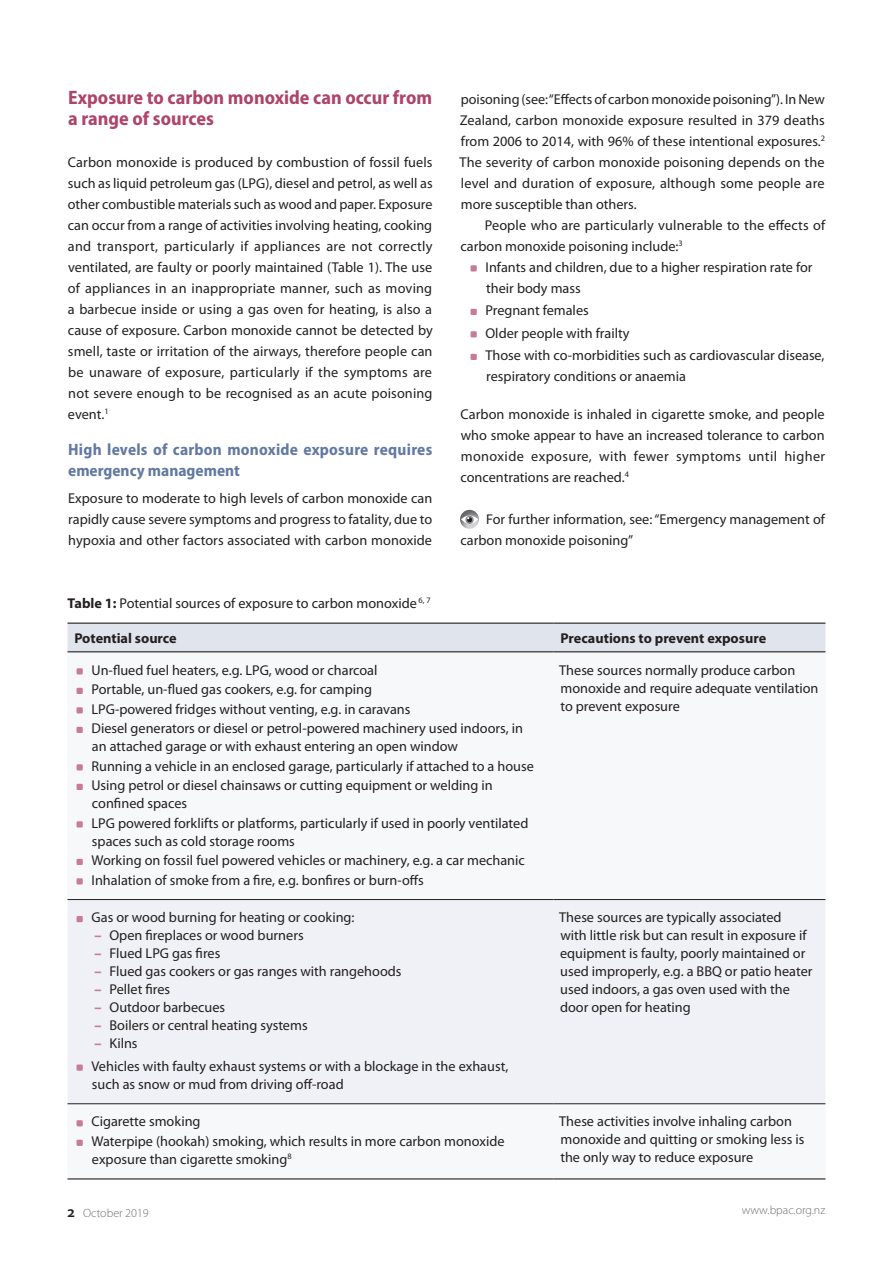
<style>
.page{position:relative;width:893px;height:1263px;background:#fff}
.page>*{position:absolute;margin:0;border:0;box-sizing:border-box;transform-origin:0 0}
.A_head{font:700 semi-condensed 19.5px/21px "Myriad Pro";color:#ae4468}
.B_head{font:700 semi-condensed 16.5px/21px "Myriad Pro";letter-spacing:.015em;color:#6379a2}
.Body{font:14.25px/21px "Myriad Pro";color:#231f20;text-align:justify}
.Bullet_List{font:14.25px/18px "Myriad Pro";color:#231f20}
.Body-First_Line_Inde{font:14.25px/21px "Myriad Pro";letter-spacing:.01em;color:#231f20}
.Body_Line_Space{font:14.25px/21px "Myriad Pro";color:#231f20}
.Body-2{font:700 14.25px "Myriad Pro";color:#231f20}
.t1{font:300 12px "Myriad Pro";color:#6c6d70}
.s1{font-weight:700}
.s2{font-weight:900;color:#c67c95}
.s3{font-weight:600;font-size:15.75px;color:#231f20}
</style>
<div class="page">
<svg style="left:470px;top:265px;width:7px;height:7px"></svg>
<svg style="left:470px;top:309px;width:7px;height:6px"></svg>
<svg style="left:470px;top:331px;width:7px;height:7px"></svg>
<svg style="left:470px;top:354px;width:7px;height:6px"></svg>
<div style="left:458px;top:508px;width:22px;height:22px;background:#231f20;opacity:.6"></div>
<svg style="left:461px;top:516px;width:17px;height:8px"></svg>
<svg style="left:465px;top:516px;width:9px;height:8px"></svg>
<svg style="left:467px;top:517px;width:5px;height:5px"></svg>
<div style="left:68px;top:624px;width:757px;height:27px;background:#e0e4ec"></div>
<div style="left:68px;top:900px;width:757px;height:203px;background:#eff1f6"></div>
<hr style="left:68px;top:899px;width:486px;height:1px;background:#231f20">
<hr style="left:554px;top:899px;width:271px;height:1px;background:#231f20">
<hr style="left:68px;top:1103px;width:486px;height:1px;background:#231f20">
<hr style="left:554px;top:1103px;width:271px;height:1px;background:#231f20">
<hr style="left:68px;top:623px;width:486px;height:1px;background:#231f20">
<hr style="left:554px;top:623px;width:271px;height:1px;background:#231f20">
<hr style="left:68px;top:651px;width:486px;height:1px;background:#231f20">
<hr style="left:554px;top:651px;width:271px;height:1px;background:#231f20">
<hr style="left:68px;top:1178px;width:486px;height:1px;background:#231f20">
<hr style="left:554px;top:1178px;width:271px;height:1px;background:#231f20">
<svg style="left:76px;top:668px;width:7px;height:7px"></svg>
<svg style="left:76px;top:688px;width:7px;height:6px"></svg>
<svg style="left:76px;top:707px;width:7px;height:7px"></svg>
<svg style="left:76px;top:727px;width:7px;height:6px"></svg>
<svg style="left:76px;top:764px;width:7px;height:7px"></svg>
<svg style="left:76px;top:784px;width:7px;height:6px"></svg>
<svg style="left:76px;top:821px;width:7px;height:7px"></svg>
<svg style="left:76px;top:859px;width:7px;height:6px"></svg>
<svg style="left:76px;top:878px;width:7px;height:7px"></svg>
<svg style="left:76px;top:916px;width:7px;height:6px"></svg>
<svg style="left:76px;top:1064px;width:7px;height:7px"></svg>
<svg style="left:76px;top:1120px;width:7px;height:6px"></svg>
<svg style="left:76px;top:1139px;width:7px;height:7px"></svg>
<p class="A_head" style="left:68px;top:87px;width:365px">Exposure to carbon monoxide can occur from a range of sources</p>
<p class="Body" style="left:68px;top:151px;width:366px">Carbon monoxide is produced by combustion of fossil fuels such as liquid petroleum gas (LPG), diesel and petrol, as well as other combustible materials such as wood and paper. Exposure can occur from a range of activities involving heating, cooking and transport, particularly if appliances are not correctly ventilated, are faulty or poorly maintained (Table 1). The use of appliances in an inappropriate manner, such as moving a barbecue inside or using a gas oven for heating, is also a cause of exposure. Carbon monoxide cannot be detected by smell, taste or irritation of the airways, therefore people can be unaware of exposure, particularly if the symptoms are not severe enough to be recognised as an acute poisoning event.<sup>1</sup></p>
<p class="B_head" style="left:68px;top:439px;width:366px">High levels of carbon monoxide exposure requires emergency management</p>
<p class="Body" style="left:68px;top:487px;width:366px">Exposure to moderate to high levels of carbon monoxide can rapidly cause severe symptoms and progress to fatality, due to hypoxia and other factors associated with carbon monoxide</p>
<p class="Body" style="left:460px;top:88px;width:367px">poisoning (see: “Effects of carbon monoxide poisoning”). In New Zealand, carbon monoxide exposure resulted in 379 deaths from 2006 to 2014, with 96% of these intentional exposures.<sup>2<br></sup>The severity of carbon monoxide poisoning depends on the level and duration of exposure, although some people are more susceptible than others.</p>
<p class="Body-First_Line_Inde" style="left:460px;top:214px;width:366px;text-indent:24px">People who are particularly vulnerable to the effects of carbon monoxide poisoning include:<sup>3</sup></p>
<p class="Bullet_List" style="left:485px;top:256px;width:329px;line-height:21px">Infants and children, due to a higher respiration rate for their body mass</p>
<p class="Bullet_List" style="left:485px;top:301px;width:105px">Pregnant females</p>
<p class="Bullet_List" style="left:485px;top:323px;width:146px">Older people with frailty</p>
<p class="Bullet_List" style="left:485px;top:344px;width:341px;line-height:21px">Those with co-morbidities such as cardiovascular disease, respiratory conditions or anaemia</p>
<p class="Body" style="left:460px;top:403px;width:366px">Carbon monoxide is inhaled in cigarette smoke, and people who smoke appear to have an increased tolerance to carbon monoxide exposure, with fewer symptoms until higher concentrations are reached.<sup>4</sup></p>
<p class="Body_Line_Space" style="left:460px;top:508px;width:366px;text-indent:26px">For further information, see: “Emergency management of carbon monoxide poisoning”</p>
<p class="Body" style="left:68px;top:592px;width:365px"><span class="s1">Table 1:</span> Potential sources of exposure to carbon monoxide <sup>6,</sup> <sup>7</sup></p>
<p class="Body-2" style="left:74px;top:629px;width:104px">Potential source</p>
<p class="Body-2" style="left:560px;top:629px;width:207px">Precautions to prevent exposure</p>
<p class="Bullet_List" style="left:92px;top:660px;width:287px">Un-flued fuel heaters, e.g. LPG, wood or charcoal</p>
<p class="Bullet_List" style="left:92px;top:680px;width:282px">Portable, un-flued gas cookers, e.g. for camping</p>
<p class="Bullet_List" style="left:92px;top:699px;width:320px">LPG-powered fridges without venting, e.g. in caravans</p>
<p class="Bullet_List" style="left:92px;top:719px;width:433px">Diesel generators or diesel or petrol-powered machinery used indoors, in an attached garage or with exhaust entering an open window</p>
<p class="Bullet_List" style="left:92px;top:756px;width:444px">Running a vehicle in an enclosed garage, particularly if attached to a house</p>
<p class="Bullet_List" style="left:92px;top:776px;width:403px">Using petrol or diesel chainsaws or cutting equipment or welding in confined spaces</p>
<p class="Bullet_List" style="left:92px;top:813px;width:438px">LPG powered forklifts or platforms, particularly if used in poorly ventilated spaces such as cold storage rooms</p>
<p class="Bullet_List" style="left:92px;top:851px;width:435px">Working on fossil fuel powered vehicles or machinery, e.g. a car mechanic</p>
<p class="Bullet_List" style="left:92px;top:870px;width:334px">Inhalation of smoke from a fire, e.g. bonfires or burn-offs</p>
<p class="Body" style="left:559px;top:660px;width:261px;line-height:18px;text-align:left">These sources normally produce carbon monoxide and require adequate ventilation to prevent exposure</p>
<p class="Bullet_List" style="left:92px;top:908px;width:265px">Gas or wood burning for heating or cooking:</p>
<p class="Bullet_List" style="left:95px;top:926px;width:210px"><span class="s2">–</span> Open fireplaces or wood burners</p>
<p class="Bullet_List" style="left:95px;top:944px;width:127px"><span class="s2">–</span> Flued LPG gas fires</p>
<p class="Bullet_List" style="left:95px;top:962px;width:308px"><span class="s2">–</span> Flued gas cookers or gas ranges with rangehoods</p>
<p class="Bullet_List" style="left:95px;top:980px;width:77px"><span class="s2">–</span> Pellet fires</p>
<p class="Bullet_List" style="left:95px;top:998px;width:132px"><span class="s2">–</span> Outdoor barbecues</p>
<p class="Bullet_List" style="left:95px;top:1016px;width:214px"><span class="s2">–</span> Boilers or central heating systems</p>
<p class="Bullet_List" style="left:95px;top:1034px;width:44px"><span class="s2">–</span> Kilns</p>
<p class="Bullet_List" style="left:92px;top:1057px;width:418px">Vehicles with faulty exhaust systems or with a blockage in the exhaust, such as snow or mud from driving off-road</p>
<p class="Bullet_List" style="left:92px;top:1112px;width:111px">Cigarette smoking</p>
<p class="Bullet_List" style="left:92px;top:1132px;width:414px">Waterpipe (hookah) smoking, which results in more carbon monoxide exposure than cigarette smoking<sup>8</sup></p>
<p class="Body" style="left:559px;top:908px;width:255px;line-height:18px;text-align:left">These sources are typically associated<br>with little risk but can result in exposure if equipment is faulty, poorly maintained or used improperly, e.g. a BBQ or patio heater used indoors, a gas oven used with the door open for heating</p>
<p class="Body" style="left:559px;top:1112px;width:247px;line-height:18px;text-align:left">These activities involve inhaling carbon monoxide and quitting or smoking less is the only way to reduce exposure</p>
<p class="t1" style="left:68px;top:1206px;width:83px"><span class="s3">2</span> October 2019</p>
<p class="t1" style="left:742px;top:1202px;width:85px">www.bpac.org.nz</p>
</div>
